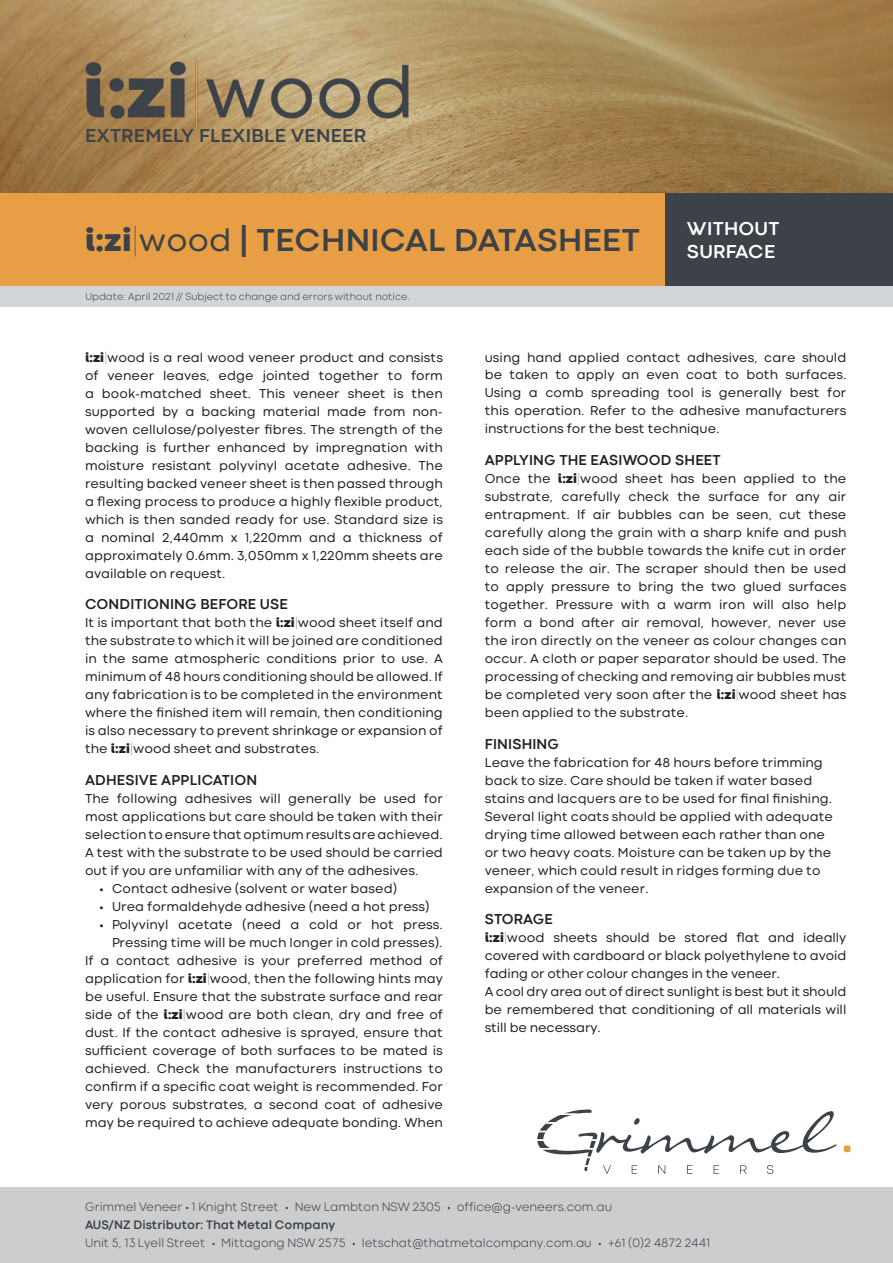
<style>
.page{position:relative;width:893px;height:1263px;background:#fff}
.page>*{position:absolute;margin:0;border:0;box-sizing:border-box;transform-origin:0 0}
.t1{font:700 33px "Codec Cold";letter-spacing:.01em;color:#3c4247}
.t2{font:700 19.5px "Codec Cold";letter-spacing:.01em;color:#3c4247}
.t3{font:700 19.5px/23.4px "Codec Cold";letter-spacing:.01em;color:#fff}
.t4{font:700 15px "Codec Cold";letter-spacing:.01em;color:#231f20}
.t5{font:13.5px/18px "Codec Cold";letter-spacing:.005em;color:#231f20;text-align:justify}
.t6{font:300 12.75px "Codec Cold";color:#3c4247;scale:.95 1}
.t7{font:700 12.75px "Codec Cold";color:#3c4247;scale:.95 1}
.t8{font:300 10.5px "Codec Cold";letter-spacing:.005em;color:#3c4247;scale:.95 1}
.s1{font-family:"Codec Warm Logo"}
.s2{font-family:"Codec Warm";font-weight:100}
.s3{font-family:"Codec Warm";font-weight:400}
.s4{font-family:"Codec Warm Logo";font-weight:700}
.s5{font-family:"Codec Warm"}
</style>
<div class="page">
<div style="left:0;top:1187px;width:893px;height:76px;background:#cccdce"></div>
<img style="left:0;top:0;width:893px;height:193px">
<div style="left:0;top:193px;width:893px;height:93px;background:#e89e45"></div>
<div style="left:666px;top:193px;width:227px;height:93px;background:#3c4247"></div>
<svg style="left:537px;top:1109px;width:299px;height:65px"></svg>
<div style="left:844px;top:1145px;width:6px;height:7px;background:#e89e45;border-radius:2px"></div>
<img style="left:28px;top:55px;width:439px;height:74px">
<div style="left:0;top:286px;width:893px;height:21px;background:#d1d5d8"></div>
<h2 class="t2" style="left:85px;top:124px;width:283px">EXTREMELY FLEXIBLE VENEER</h2>
<h1 class="t1" style="left:85px;top:221px;width:557px"><span class="s1">i:zi</span><span class="s2">|</span><span class="s3">wood</span> | TECHNICAL DATASHEET</h1>
<h2 class="t3" style="left:687px;top:217px;width:94px">WITHOUT<br>SURFACE</h2>
<p class="t8" style="left:85px;top:291px;width:343px">Update: April 2021 // Subject to change and errors without notice.</p>
<p class="t5" style="left:85px;top:348px;width:359px"><span class="s4">i:zi</span><span class="s2">|</span><span class="s5">wood</span> is a real wood veneer product and consists of veneer leaves, edge jointed together to form a book-matched sheet. This veneer sheet is then supported by a backing material made from non&shy;woven cellulose/polyester fibres. The strength of the backing is further enhanced by impregnation with moisture resistant polyvinyl acetate adhesive. The resulting backed veneer sheet is then passed through a flexing process to produce a highly flexible product, which is then sanded ready for use. Standard size is a nominal 2,440mm x 1,220mm and a thickness of approximately 0.6mm. 3,050mm x 1,220mm sheets are available on request.</p>
<p class="t4" style="left:85px;top:595px;width:204px">CONDITIONING BEFORE USE</p>
<p class="t5" style="left:85px;top:614px;width:359px">It is important that both the <span class="s4">i:zi</span><span class="s2">|</span><span class="s5">wood</span> sheet itself and the substrate to which it will be joined are conditioned in the same atmospheric conditions prior to use. A minimum of 48 hours conditioning should be allowed. If any fabrication is to be completed in the environment where the finished item will remain, then conditioning is also necessary to prevent shrinkage or expansion of the <span class="s4">i:zi</span><span class="s2">|</span><span class="s5">wood</span> sheet and substrates.</p>
<p class="t4" style="left:85px;top:771px;width:174px">ADHESIVE APPLICATION</p>
<p class="t5" style="left:85px;top:789px;width:359px">The following adhesives will generally be used for most applications but care should be taken with their selection to ensure that optimum results are achieved.<br>A test with the substrate to be used should be carried out if you are unfamiliar with any of the adhesives.</p>
<p class="t5" style="left:99px;top:879px;width:299px">• Contact adhesive (solvent or water based)</p>
<p class="t5" style="left:99px;top:897px;width:332px">• Urea formaldehyde adhesive (need a hot press)</p>
<p class="t5" style="left:85px;top:915px;width:359px;text-align:right">• Polyvinyl acetate (need a cold or hot press.<br>Pressing time will be much longer in cold presses).<br>If a contact adhesive is your preferred method of application for <span class="s4">i:zi</span><span class="s2">|</span><span class="s5">wood</span>, then the following hints may be useful. Ensure that the substrate surface and rear side of the <span class="s4">i:zi</span><span class="s2">|</span><span class="s5">wood</span> are both clean, dry and free of dust. If the contact adhesive is sprayed, ensure that sufficient coverage of both surfaces to be mated is achieved. Check the manufacturers instructions to confirm if a specific coat weight is recommended. For very porous substrates, a second coat of adhesive may be required to achieve adequate bonding. When</p>
<p class="t5" style="left:485px;top:348px;width:363px">using hand applied contact adhesives, care should be taken to apply an even coat to both surfaces.<br>Using a comb spreading tool is generally best for this operation. Refer to the adhesive manufacturers instructions for the best technique.</p>
<p class="t4" style="left:485px;top:451px;width:237px">APPLYING THE EASIWOOD SHEET</p>
<p class="t5" style="left:485px;top:470px;width:363px">Once the <span class="s4">i:zi</span><span class="s2">|</span><span class="s5">wood</span> sheet has been applied to the substrate, carefully check the surface for any air entrapment. If air bubbles can be seen, cut these carefully along the grain with a sharp knife and push each side of the bubble towards the knife cut in order to release the air. The scraper should then be used to apply pressure to bring the two glued surfaces together. Pressure with a warm iron will also help form a bond after air removal, however, never use the iron directly on the veneer as colour changes can occur. A cloth or paper separator should be used. The processing of checking and removing air bubbles must be completed very soon after the <span class="s4">i:zi</span><span class="s2">|</span><span class="s5">wood</span> sheet has been applied to the substrate.</p>
<p class="t4" style="left:485px;top:735px;width:76px">FINISHING</p>
<p class="t5" style="left:485px;top:753px;width:350px;text-align:left">Leave the fabrication for 48 hours before trimming back to size. Care should be taken if water based stains and lacquers are to be used for final finishing.<br>Several light coats should be applied with adequate drying time allowed between each rather than one or two heavy coats. Moisture can be taken up by the veneer, which could result in ridges forming due to expansion of the veneer.</p>
<p class="t4" style="left:485px;top:910px;width:70px">STORAGE</p>
<p class="t5" style="left:485px;top:929px;width:363px;text-align:left"><span class="s4">i:zi</span><span class="s2">|</span><span class="s5">wood</span> sheets should be stored flat and ideally covered with cardboard or black polyethylene to avoid fading or other colour changes in the veneer.<br>A cool dry area out of direct sunlight is best but it should be remembered that conditioning of all materials will still be necessary.</p>
<p class="t6" style="left:85px;top:1199px;width:556px">Grimmel Veneer • 1 Knight Street • New Lambton NSW 2305 • office@g-veneers.com.au</p>
<p class="t7" style="left:85px;top:1217px;width:265px">AUS/NZ Distributor: That Metal Company</p>
<p class="t6" style="left:85px;top:1235px;width:660px">Unit 5, 13 Lyell Street • Mittagong NSW 2575 • letschat@thatmetalcompany.com.au • +61 (0)2 4872 2441</p>
</div>
